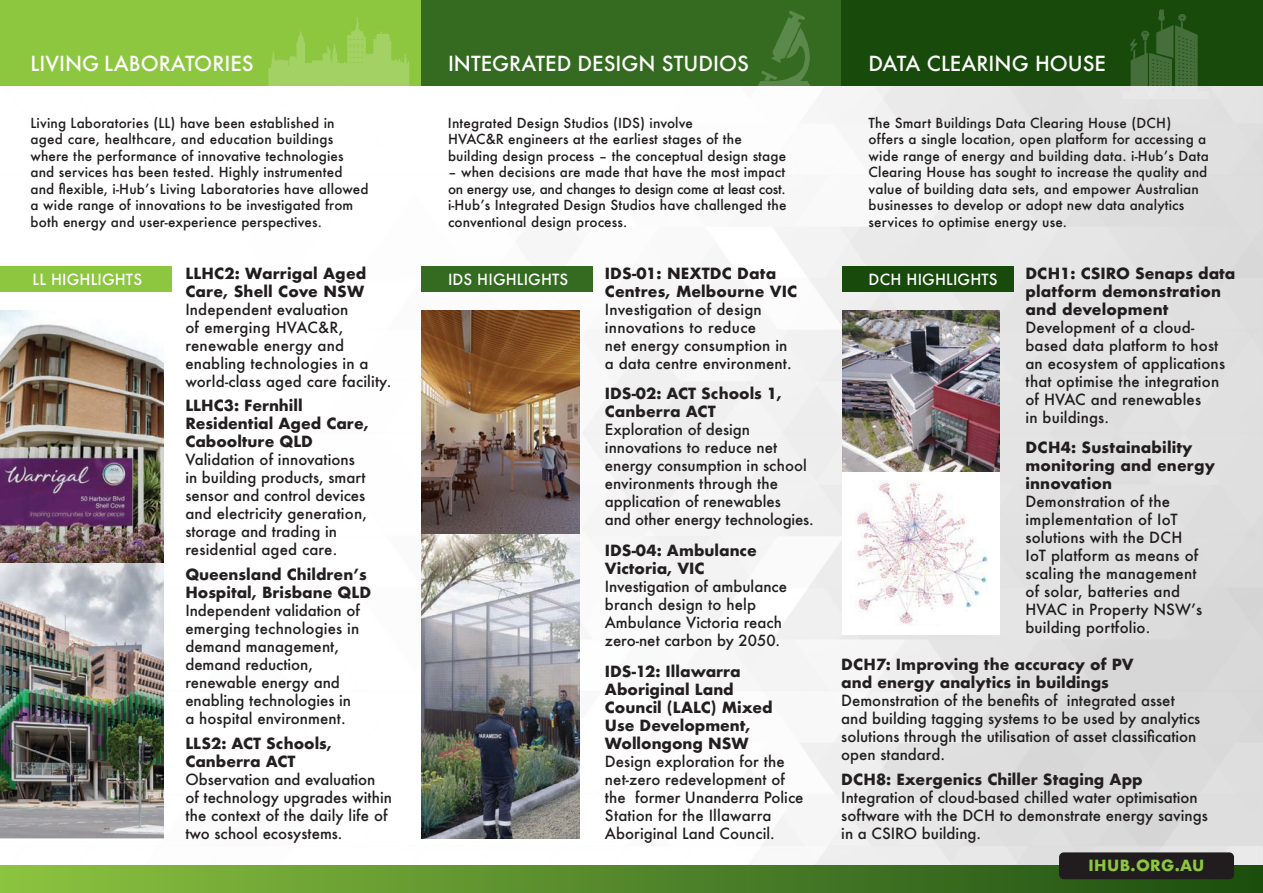
<style>
.page{position:relative;width:1263px;height:893px;background:#fff}
.page>*{position:absolute;margin:0;border:0;box-sizing:border-box;transform-origin:0 0}
.t1{font:500 20.25px "Futura";color:#fff}
.t2{font:500 15px/18px "Futura";color:#231f20}
.t3{font:500 15px/18px "Futura";letter-spacing:.01em;color:#211d1e}
.t4{font:500 15px "Futura";letter-spacing:.01em;color:#fff}
.t5{font:700 15px "Futura";letter-spacing:.025em;color:#8dc63f}
.t6{font:500 13.5px/16.5px "Futura";letter-spacing:.01em;color:#211d1e}
.s1{font-weight:700}
</style>
<div class="page">
<img style="left:0;top:86px;width:1263px;height:780px">
<div style="left:421px;top:0;width:448px;height:86px;background:#346b20"></div>
<div style="left:842px;top:0;width:421px;height:86px;background:#184b0b"></div>
<div style="left:0;top:0;width:421px;height:86px;background:#8dc63f"></div>
<div style="left:0;top:266px;width:172px;height:26px;background:#8dc63f"></div>
<div style="left:421px;top:266px;width:172px;height:26px;background:#346b20"></div>
<div style="left:842px;top:266px;width:171px;height:26px;background:#184b0b"></div>
<img style="left:421px;top:311px;width:158px;height:223px">
<img style="left:0;top:310px;width:164px;height:253px">
<img style="left:842px;top:311px;width:158px;height:162px">
<div style="left:842px;top:473px;width:158px;height:162px;background:#fff"></div>
<img style="left:855px;top:481px;width:133px;height:144px">
<img style="left:421px;top:534px;width:158px;height:305px">
<img style="left:0;top:563px;width:164px;height:276px">
<div style="left:0;top:866px;width:1263px;height:27px;background:linear-gradient(to right,#8cc341,#1b4c11)"></div>
<div style="left:1059px;top:852px;width:175px;height:27px;background:#211d1e;border-radius:5px"></div>
<img style="left:1109px;top:9px;width:113px;height:102px">
<img style="left:731px;top:11px;width:105px;height:91px">
<img style="left:254px;top:17px;width:159px;height:160px">
<p class="t1" style="left:31px;top:49px;width:225px">LIVING LABORATORIES</p>
<p class="t1" style="left:448px;top:49px;width:303px">INTEGRATED DESIGN STUDIOS</p>
<p class="t1" style="left:869px;top:49px;width:239px">DATA CLEARING HOUSE</p>
<p class="t6" style="left:448px;top:114px;width:340px">Integrated Design Studios (IDS) involve<br>HVAC&amp;R engineers at the earliest stages of the building design process – the conceptual design stage</p>
<p class="t6" style="left:448px;top:164px;width:340px;text-align:justify">– when decisions are made that have the most impact on energy use, and changes to design come at least cost. i-Hub’s Integrated Design Studios have challenged the conventional design process.</p>
<p class="t6" style="left:31px;top:114px;width:340px">Living Laboratories (LL) have been established in aged care, healthcare, and education buildings where the performance of innovative technologies and services has been tested. Highly instrumented and flexible, i-Hub’s Living Laboratories have allowed a wide range of innovations to be investigated from both energy and user-experience perspectives.</p>
<p class="t3" style="left:185px;top:264px;width:207px"><span class="s1">LLHC2: Warrigal Aged<br>Care, Shell Cove NSW<br></span>Independent evaluation<br>of emerging HVAC&amp;R, renewable energy and enabling technologies in a world-class aged care facility.</p>
<p class="t2" style="left:185px;top:397px;width:185px"><span class="s1">LLHC3: Fernhill<br>Residential Aged Care,<br>Caboolture QLD<br></span>Validation of innovations in building products, smart sensor and control devices and electricity generation, storage and trading in residential aged care.</p>
<p class="t2" style="left:185px;top:565px;width:187px"><span class="s1">Queensland Children’s<br>Hospital, Brisbane QLD<br></span>Independent validation of emerging technologies in demand management, demand reduction, renewable energy and enabling technologies in<br>a hospital environment.</p>
<p class="t2" style="left:185px;top:734px;width:208px"><span class="s1">LLS2: ACT Schools,<br>Canberra ACT<br></span>Observation and evaluation of technology upgrades within the context of the daily life of two school ecosystems.</p>
<p class="t6" style="left:869px;top:114px;width:342px">The Smart Buildings Data Clearing House (DCH) offers a single location, open platform for accessing a wide range of energy and building data. i-Hub’s Data Clearing House has sought to increase the quality and value of building data sets, and empower Australian businesses to develop or adopt new data analytics services to optimise energy use.</p>
<p class="t3" style="left:1025px;top:264px;width:211px"><span class="s1">DCH1: CSIRO Senaps data platform demonstration and development<br></span>Development of a cloud&shy;based data platform to host an ecosystem of applications that optimise the integration of HVAC and renewables<br>in buildings.</p>
<p class="t3" style="left:1025px;top:439px;width:191px"><span class="s1">DCH4: Sustainability monitoring and energy innovation<br></span>Demonstration of the implementation of IoT solutions with the DCH<br>IoT platform as means of scaling the management<br>of solar, batteries and<br>HVAC in Property NSW’s building portfolio.</p>
<p class="t2" style="left:841px;top:655px;width:360px"><span class="s1">DCH7: Improving the accuracy of PV<br>and energy analytics in buildings </span>Demonstration of the benefits of integrated asset and building tagging systems to be used by analytics solutions through the utilisation of asset classification open standard.</p>
<p class="t2" style="left:841px;top:770px;width:368px"><span class="s1">DCH8: Exergenics Chiller Staging App </span>Integration of cloud-based chilled water optimisation software with the DCH to demonstrate energy savings in a CSIRO building.</p>
<p class="t3" style="left:605px;top:264px;width:194px"><span class="s1">IDS-01: NEXTDC Data<br>Centres, Melbourne VIC<br></span>Investigation of design innovations to reduce<br>net energy consumption in a data centre environment.</p>
<p class="t2" style="left:605px;top:385px;width:210px"><span class="s1">IDS-02: ACT Schools 1,<br>Canberra ACT<br></span>Exploration of design innovations to reduce net energy consumption in school environments through the application of renewables<br>and other energy technologies.</p>
<p class="t2" style="left:605px;top:541px;width:184px"><span class="s1">IDS-04: Ambulance<br>Victoria, VIC<br></span>Investigation of ambulance branch design to help<br>Ambulance Victoria reach zero-net carbon by 2050.</p>
<p class="t2" style="left:605px;top:662px;width:200px"><span class="s1">IDS-12: Illawarra<br>Aboriginal Land<br>Council (LALC) Mixed<br>Use Development,<br>Wollongong NSW<br></span>Design exploration for the net-zero redevelopment of the former Unanderra Police<br>Station for the Illawarra<br>Aboriginal Land Council.</p>
<p class="t4" style="left:33px;top:269px;width:111px">LL HIGHLIGHTS</p>
<p class="t4" style="left:448px;top:269px;width:122px">IDS HIGHLIGHTS</p>
<p class="t4" style="left:869px;top:269px;width:131px">DCH HIGHLIGHTS</p>
<p class="t5" style="left:1088px;top:854px;width:117px">IHUB.ORG.AU</p>
</div>
